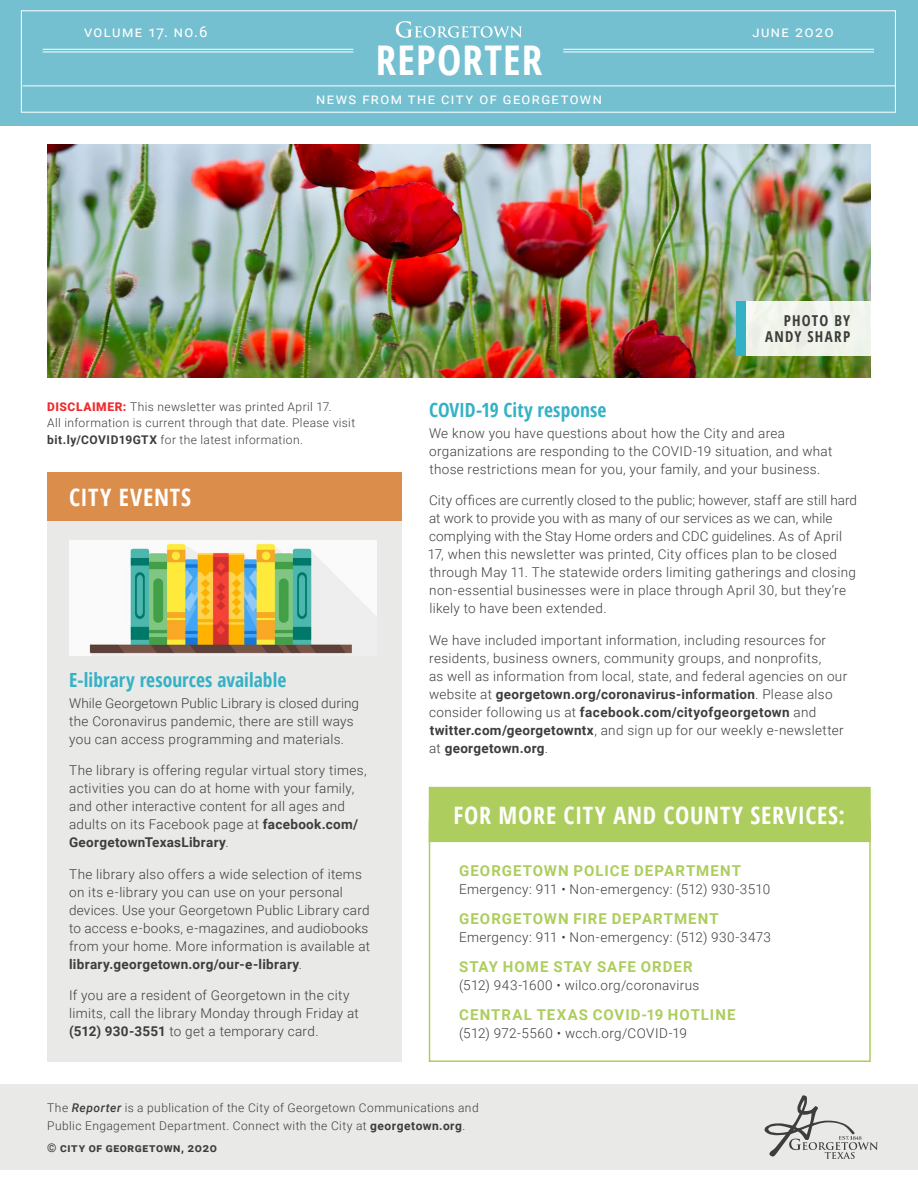
<style>
.page{position:relative;width:918px;height:1188px;background:#fff}
.page>*{position:absolute;margin:0;border:0;box-sizing:border-box;transform-origin:0 0}
.t1{font:700 condensed 40.95px "Open Sans";letter-spacing:.03em;color:#fff}
.t2{font:700 condensed 24px "Open Sans";letter-spacing:.03em;color:#fff}
.t3{font:700 condensed 19.5px "Open Sans";letter-spacing:.005em;color:#35b1c6}
.t4{font:700 15px "Roboto";letter-spacing:.065em;color:#adcd5e}
.t5{font:15px "Roboto";letter-spacing:.095em;color:#fff}
.t6{font:700 condensed 15px/16.5px "Open Sans";letter-spacing:.085em;color:#3d3e3b;text-align:right}
.t7{font:300 13.5px/18px "Roboto";letter-spacing:.025em;color:#3d3e3b}
.t8{font:300 12px/16.5px "Roboto";letter-spacing:.035em;color:#3d3e3b}
.t9{font:700 12px "Roboto";letter-spacing:.05em;color:#3d3e3b}
.s1{font-weight:900;color:#ee2d30}
.s2{font-weight:700}
.s3{font-weight:500;font-style:italic}
</style>
<div class="page">
<img style="left:47px;top:144px;width:823px;height:234px">
<div style="left:0;top:0;width:918px;height:126px;background:#74c0d1"></div>
<div style="left:0;top:1085px;width:918px;height:85px;background:#e9e9e7"></div>
<svg style="left:396px;top:21px;width:126px;height:17px"></svg>
<hr style="left:23px;top:86px;width:872px;height:1px;background:#fff">
<hr style="left:43px;top:49px;width:310px;height:1px;background:#fff">
<hr style="left:43px;top:52px;width:310px;height:1px;background:#fff">
<hr style="left:563px;top:49px;width:311px;height:1px;background:#fff">
<hr style="left:563px;top:52px;width:311px;height:1px;background:#fff">
<div style="left:21px;top:10px;width:875px;height:103px;border:1px solid #fff"></div>
<div style="left:738px;top:301px;width:136px;height:55px;background:#f0f4eb"></div>
<div style="left:736px;top:301px;width:9px;height:55px;background:#35b1c6"></div>
<div style="left:47px;top:521px;width:355px;height:541px;background:#e9e9e7"></div>
<div style="left:47px;top:472px;width:355px;height:49px;background:#db8e4b"></div>
<svg style="left:764px;top:1095px;width:114px;height:64px"></svg>
<img style="left:69px;top:540px;width:308px;height:116px">
<div style="left:429px;top:787px;width:442px;height:55px;background:#adcd5e"></div>
<div style="left:429px;top:820px;width:442px;height:242px;border:2px solid #adcd5e"></div>
<p class="t5" style="left:84px;top:21px;width:125px">volume 17. no.6</p>
<h1 class="t1" style="left:376px;top:32px;width:168px">REPORTER</h1>
<p class="t5" style="left:316px;top:88px;width:287px">news from the city of georgetown</p>
<p class="t5" style="left:752px;top:21px;width:83px">june 2020</p>
<p class="t6" style="left:765px;top:312px;width:87px">PHOTO BY<br>ANDY SHARP</p>
<p class="t8" style="left:47px;top:398px;width:310px"><span class="s1">DISCLAIMER:</span> This newsletter was printed April 17.<br>All information is current through that date. Please visit <span class="s2">bit.ly/COVID19GTX</span> for the latest information.</p>
<h2 class="t2" style="left:69px;top:480px;width:124px">CITY EVENTS</h2>
<h3 class="t3" style="left:69px;top:666px;width:219px">E-library resources available</h3>
<p class="t7" style="left:69px;top:694px;width:291px">While Georgetown Public Library is closed during the Coronavirus pandemic, there are still ways you can access programming and materials.</p>
<p class="t7" style="left:69px;top:761px;width:299px">The library is offering regular virtual story times, activities you can do at home with your family, and other interactive content for all ages and adults on its Facebook page at <span class="s2">facebook.com/ GeorgetownTexasLibrary</span>.</p>
<p class="t7" style="left:69px;top:865px;width:303px">The library also offers a wide selection of items on its e-library you can use on your personal devices. Use your Georgetown Public Library card to access e-books, e-magazines, and audiobooks from your home. More information is available at <span class="s2">library.georgetown.org/our-e-library</span>.</p>
<p class="t7" style="left:69px;top:986px;width:291px">If you are a resident of Georgetown in the city limits, call the library Monday through Friday at <span class="s2">(512) 930-3551</span> to get a temporary card.</p>
<h3 class="t3" style="left:429px;top:396px;width:179px">COVID-19 City response</h3>
<p class="t7" style="left:429px;top:424px;width:405px">We know you have questions about how the City and area organizations are responding to the COVID-19 situation, and what those restrictions mean for you, your family, and your business.</p>
<p class="t7" style="left:428px;top:491px;width:431px">City offices are currently closed to the public; however, staff are still hard at work to provide you with as many of our services as we can, while complying with the Stay Home orders and CDC guidelines. As of April 17, when this newsletter was printed, City offices plan to be closed through May 11. The statewide orders limiting gatherings and closing non-essential businesses were in place through April 30, but they’re likely to have been extended.</p>
<p class="t7" style="left:429px;top:631px;width:420px">We have included important information, including resources for residents, business owners, community groups, and nonprofits,<br>as well as information from local, state, and federal agencies on our website at <span class="s2">georgetown.org/coronavirus-information</span>. Please also consider following us at <span class="s2">facebook.com/cityofgeorgetown</span> and <span class="s2">twitter.com/georgetowntx</span>, and sign up for our weekly e-newsletter at <span class="s2">georgetown.org</span>.</p>
<h2 class="t2" style="left:454px;top:798px;width:393px">FOR MORE CITY AND COUNTY SERVICES:</h2>
<p class="t4" style="left:459px;top:860px;width:283px">GEORGETOWN POLICE DEPARTMENT</p>
<p class="t7" style="left:459px;top:880px;width:313px">Emergency: 911 • Non-emergency: (512) 930-3510</p>
<p class="t4" style="left:459px;top:908px;width:261px">GEORGETOWN FIRE DEPARTMENT</p>
<p class="t7" style="left:459px;top:928px;width:314px">Emergency: 911 • Non-emergency: (512) 930-3473</p>
<p class="t4" style="left:459px;top:956px;width:235px">STAY HOME STAY SAFE ORDER</p>
<p class="t7" style="left:459px;top:976px;width:242px">(512) 943-1600 • wilco.org/coronavirus</p>
<p class="t4" style="left:459px;top:1004px;width:278px">CENTRAL TEXAS COVID-19 HOTLINE</p>
<p class="t7" style="left:459px;top:1024px;width:229px">(512) 972-5560 • wcch.org/COVID-19</p>
<p class="t8" style="left:47px;top:1098px;width:433px;line-height:18px">The <span class="s3">Reporter</span> is a publication of the City of Georgetown Communications and<br>Public Engagement Department. Connect with the City at <span class="s2">georgetown.org</span>.</p>
<p class="t9" style="left:47px;top:1139px;width:171px">© city of georgetown, 2020</p>
</div>
